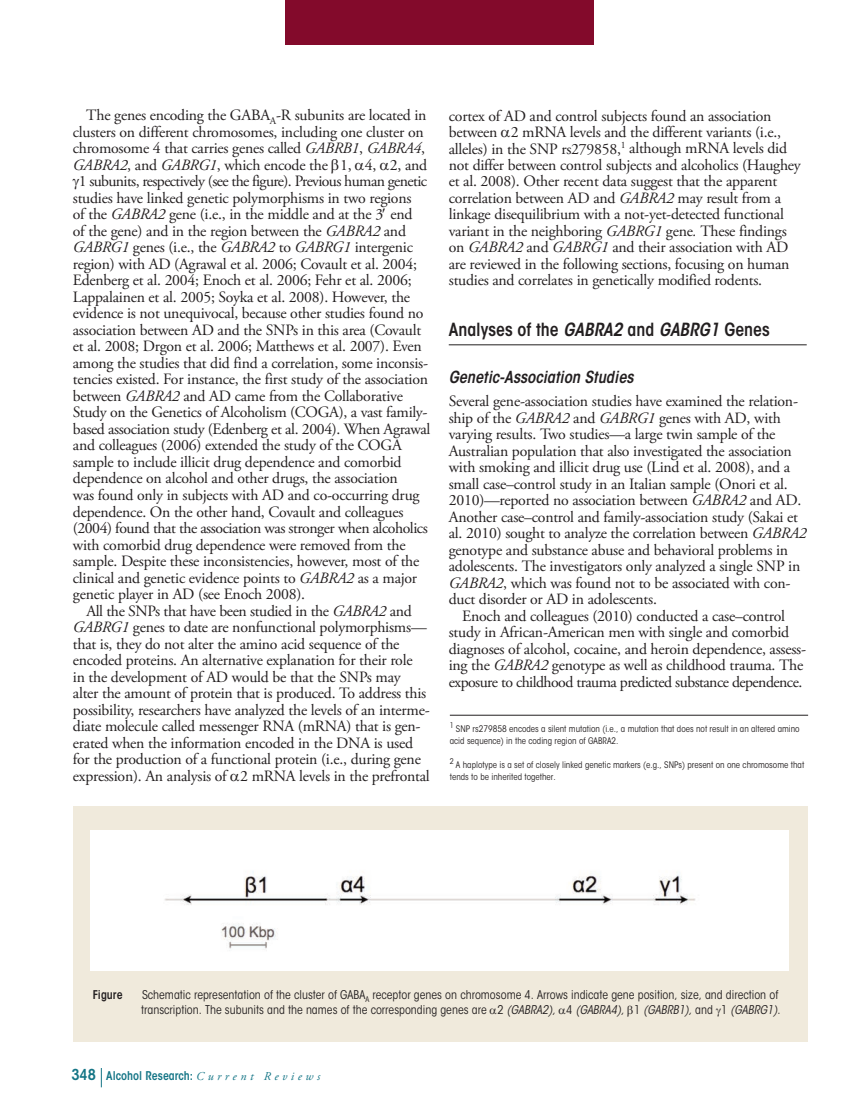
<style>
.page{position:relative;width:851px;height:1107px;background:#fff}
.page>*{position:absolute;margin:0;border:0;box-sizing:border-box;transform-origin:0 0}
.t1{font:600 condensed 18px "ITC Avant Garde Std";color:#231f20}
.t2{font:italic 600 condensed 16.5px "ITC Avant Garde Std";color:#231f20}
.t3{font:15.75px/16.5px "Adobe Garamond Pro";letter-spacing:-.015em;color:#231f20}
.t4{font:15.75px "Adobe Garamond Pro";letter-spacing:-.04em;color:#231f20}
.t5{font:15.75px "Adobe Garamond Pro";letter-spacing:-.035em;color:#231f20}
.t6{font:condensed 12px/15px "ITC Avant Garde Std";color:#231f20}
.t7{font:600 condensed 12px "ITC Avant Garde Std";color:#147586}
.t8{font:600 condensed 12px "ITC Avant Garde Std";color:#231f20}
.t9{font:condensed 9px/12px "ITC Avant Garde Std";color:#231f20}
.s1{font-style:italic}
.s2{font-size:15px}
.s3{font-family:"Adobe Garamond Pro";font-weight:400;font-style:italic;font-stretch:normal}
</style>
<div class="page">
<hr style="left:448px;top:345px;width:358px;height:1px;background:#231f20">
<svg style="left:101px;top:1068px;width:1px;height:19px"></svg>
<div style="left:285px;top:0;width:308px;height:45px;background:#830a2b"></div>
<div style="left:73px;top:806px;width:734px;height:236px;background:#f0eadc"></div>
<div style="left:90px;top:830px;width:699px;height:140px;background:#fff"></div>
<img style="left:164px;top:871px;width:532px;height:78px">
<hr style="left:450px;top:715px;width:358px;height:1px;background:#231f20">
<p class="t3" style="left:86px;top:108px;width:341px">The genes encoding the GABA<sub>A</sub>-R subunits are located in</p>
<p class="t3" style="left:73px;top:125px;width:352px">clusters on different chromosomes, including one cluster on</p>
<p class="t3" style="left:73px;top:142px;width:354px">chromosome 4 that carries genes called <span class="s1">GABRB1</span>, <span class="s1">GABRA4</span>,</p>
<p class="t3" style="left:73px;top:158px;width:356px"><span class="s1">GABRA2</span>, and <span class="s1">GABRG1</span>, which encode the 1, 4, 2, and</p>
<p class="t4" style="left:79px;top:175px;width:350px">1 subunits, respectively (see the figure). Previous human genetic</p>
<p class="t3" style="left:73px;top:191px;width:340px">studies have linked genetic polymorphisms in two regions</p>
<p class="t3" style="left:73px;top:208px;width:341px">of the <span class="s1">GABRA2</span> gene (i.e., in the middle and at the 3 end</p>
<p class="t3" style="left:73px;top:224px;width:335px">of the gene) and in the region between the <span class="s1">GABRA2</span> and</p>
<p class="t3" style="left:73px;top:241px;width:342px"><span class="s1">GABRG1</span> genes (i.e., the <span class="s1">GABRA2</span> to <span class="s1">GABRG1</span> intergenic</p>
<p class="t3" style="left:73px;top:257px;width:346px">region) with AD (Agrawal et al. 2006; Covault et al. 2004;</p>
<p class="t3" style="left:73px;top:274px;width:340px">Edenberg et al. 2004; Enoch et al. 2006; Fehr et al. 2006;</p>
<p class="t3" style="left:73px;top:290px;width:339px">Lappalainen et al. 2005; Soyka et al. 2008). However, the</p>
<p class="t3" style="left:73px;top:307px;width:352px">evidence is not unequivocal, because other studies found no</p>
<p class="t3" style="left:73px;top:323px;width:350px">association between AD and the SNPs in this area (Covault</p>
<p class="t3" style="left:73px;top:340px;width:350px">et al. 2008; Drgon et al. 2006; Matthews et al. 2007). Even</p>
<p class="t3" style="left:73px;top:356px;width:357px">among the studies that did find a correlation, some inconsis-</p>
<p class="t3" style="left:73px;top:373px;width:357px">tencies existed. For instance, the first study of the association</p>
<p class="t3" style="left:73px;top:389px;width:331px">between <span class="s1">GABRA2</span> and AD came from the Collaborative</p>
<p class="t3" style="left:73px;top:406px;width:356px">Study on the Genetics of Alcoholism (COGA), a vast family-</p>
<p class="t3" style="left:73px;top:422px;width:359px">based association study (Edenberg et al. 2004). When Agrawal</p>
<p class="t3" style="left:73px;top:439px;width:330px">and colleagues (2006) extended the study of the COGA</p>
<p class="t3" style="left:73px;top:455px;width:330px">sample to include illicit drug dependence and comorbid</p>
<p class="t3" style="left:73px;top:472px;width:326px">dependence on alcohol and other drugs, the association</p>
<p class="t3" style="left:73px;top:488px;width:348px">was found only in subjects with AD and co-occurring drug</p>
<p class="t3" style="left:73px;top:505px;width:332px">dependence. On the other hand, Covault and colleagues</p>
<p class="t3" style="left:73px;top:521px;width:356px">(2004) found that the association was stronger when alcoholics</p>
<p class="t3" style="left:73px;top:538px;width:334px">with comorbid drug dependence were removed from the</p>
<p class="t3" style="left:73px;top:554px;width:348px">sample. Despite these inconsistencies, however, most of the</p>
<p class="t3" style="left:73px;top:571px;width:346px">clinical and genetic evidence points to <span class="s1">GABRA2</span> as a major</p>
<p class="t3" style="left:73px;top:587px;width:234px">genetic player in AD (see Enoch 2008).</p>
<p class="t3" style="left:86px;top:604px;width:327px">All the SNPs that have been studied in the <span class="s1">GABRA2</span> and</p>
<p class="t3" style="left:73px;top:620px;width:355px"><span class="s1">GABRG1</span> genes to date are nonfunctional polymorphisms—</p>
<p class="t3" style="left:73px;top:637px;width:328px">that is, they do not alter the amino acid sequence of the</p>
<p class="t3" style="left:73px;top:653px;width:341px">encoded proteins. An alternative explanation for their role</p>
<p class="t3" style="left:73px;top:670px;width:329px">in the development of AD would be that the SNPs may</p>
<p class="t3" style="left:73px;top:686px;width:355px">alter the amount of protein that is produced. To address this</p>
<p class="t3" style="left:73px;top:703px;width:358px">possibility, researchers have analyzed the levels of an interme-</p>
<p class="t3" style="left:73px;top:719px;width:349px">diate molecule called messenger RNA (mRNA) that is gen-</p>
<p class="t3" style="left:73px;top:736px;width:341px">erated when the information encoded in the DNA is used</p>
<p class="t3" style="left:73px;top:752px;width:349px">for the production of a functional protein (i.e., during gene</p>
<p class="t3" style="left:73px;top:769px;width:358px">expression). An analysis of 2 mRNA levels in the prefrontal</p>
<p class="t3" style="left:449px;top:109px;width:353px">cortex of AD and control subjects found an association between 2 mRNA levels and the different variants (i.e., alleles) in the SNP rs279858,<sup>1</sup> although mRNA levels did not differ between control subjects and alcoholics (Haughey et al. 2008). Other recent data suggest that the apparent correlation between AD and <span class="s1">GABRA2</span> may result from a linkage disequilibrium with a not-yet-detected functional variant in the neighboring <span class="s1">GABRG1</span> gene<span class="s1">.</span> These findings on <span class="s1">GABRA2</span> and <span class="s1">GABRG1</span> and their association with AD are reviewed in the following sections, focusing on human studies and correlates in genetically modified rodents.</p>
<h1 class="t1" style="left:448px;top:322px;width:322px">Analyses of the <span class="s1">GABRA2</span> and <span class="s1">GABRG1</span> Genes</h1>
<h2 class="t2" style="left:448px;top:371px;width:186px">Genetic-Association Studies</h2>
<p class="t3" style="left:448px;top:394px;width:351px">Several gene-association studies have examined the relation-</p>
<p class="t3" style="left:448px;top:411px;width:333px">ship of the <span class="s1">GABRA2</span> and <span class="s1">GABRG1</span> genes with AD, with</p>
<p class="t3" style="left:448px;top:427px;width:328px">varying results. Two studies—a large twin sample of the</p>
<p class="t3" style="left:448px;top:444px;width:344px">Australian population that also investigated the association</p>
<p class="t3" style="left:448px;top:460px;width:343px">with smoking and illicit drug use (Lind et al. 2008), and a</p>
<p class="t3" style="left:448px;top:477px;width:340px">small case–control study in an Italian sample (Onori et al.</p>
<p class="t3" style="left:448px;top:493px;width:354px">2010)—reported no association between <span class="s1">GABRA2</span> and AD.</p>
<p class="t3" style="left:448px;top:510px;width:351px">Another case–control and family-association study (Sakai et</p>
<p class="t3" style="left:448px;top:526px;width:359px">al. 2010) sought to analyze the correlation between <span class="s1">GABRA2</span></p>
<p class="t3" style="left:448px;top:543px;width:341px">genotype and substance abuse and behavioral problems in</p>
<p class="t3" style="left:448px;top:559px;width:353px">adolescents. The investigators only analyzed a single SNP in</p>
<p class="t3" style="left:448px;top:576px;width:343px"><span class="s1">GABRA2</span>, which was found not to be associated with con-</p>
<p class="t3" style="left:448px;top:592px;width:210px">duct disorder or AD in adolescents.</p>
<p class="t3" style="left:462px;top:609px;width:324px">Enoch and colleagues (2010) conducted a case–control</p>
<p class="t3" style="left:448px;top:625px;width:342px">study in African-American men with single and comorbid</p>
<p class="t3" style="left:448px;top:642px;width:359px">diagnoses of alcohol, cocaine, and heroin dependence, assess-</p>
<p class="t3" style="left:448px;top:658px;width:356px">ing the <span class="s1">GABRA2</span> genotype as well as childhood trauma. The</p>
<p class="t5" style="left:448px;top:675px;width:355px">exposure to childhood trauma predicted substance dependence.</p>
<h3 class="t9" style="left:450px;top:723px;width:351px"><sup>1</sup> SNP rs279858 encodes a silent mutation (i.e., a mutation that does not result in an altered amino acid sequence) in the coding region of GABRA2.</h3>
<h3 class="t9" style="left:450px;top:759px;width:356px"><sup>2</sup> A haplotype is a set of closely linked genetic markers (e.g., SNPs) present on one chromosome that tends to be inherited together.</h3>
<p class="t8" style="left:93px;top:990px;width:31px">Figure</p>
<p class="t6" style="left:141px;top:988px;width:640px">Schematic representation of the cluster of GABA<sub>A</sub> receptor genes on chromosome 4. Arrows indicate gene position, size, and direction of transcription. The subunits and the names of the corresponding genes are 2 <span class="s1">(GABRA2),</span> 4 <span class="s1">(GABRA4),</span> 1 <span class="s1">(GABRB1),</span> and 1 <span class="s1">(GABRG1)</span>.</p>
<p class="t7" style="left:71px;top:1071px;width:250px"><span class="s2">348</span> Alcohol Research: <span class="s3">C u r r e n t R e v i e w s</span></p>
</div>
